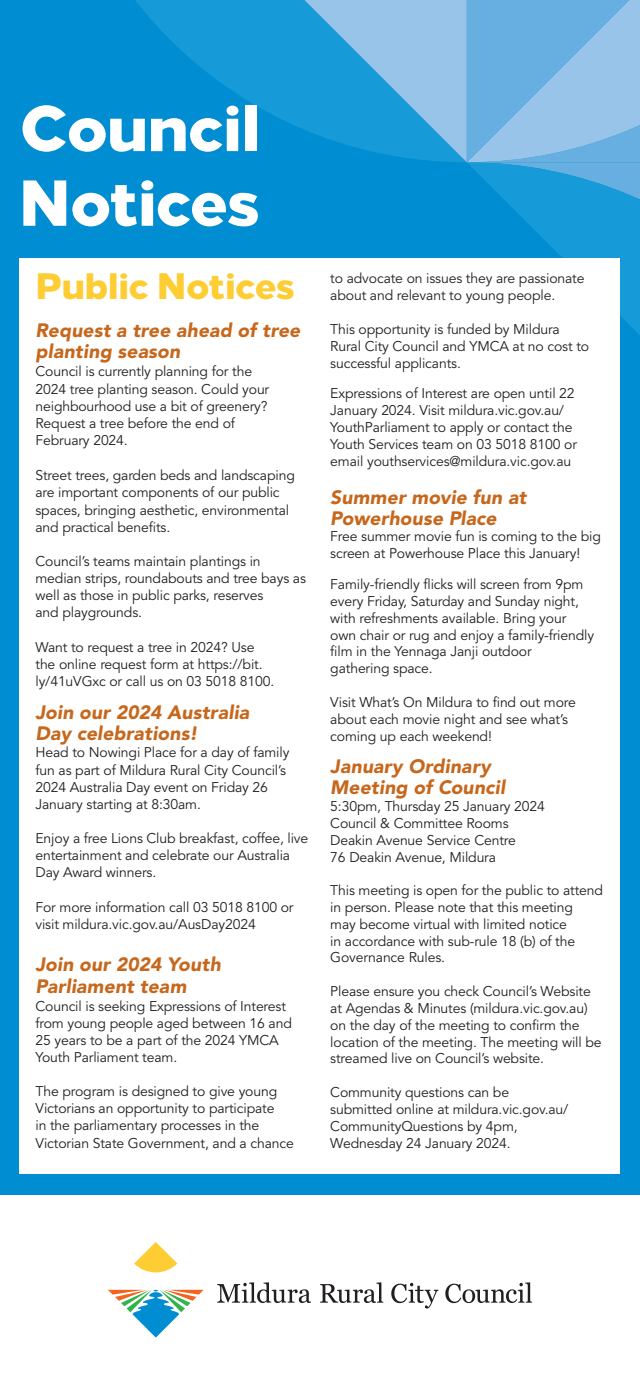
<style>
.page{position:relative;width:640px;height:1389px;background:#fff}
.page>*{position:absolute;margin:0;border:0;box-sizing:border-box;transform-origin:0 0}
.t1{font:800 64.75px/74.7px "Loew";letter-spacing:-.025em;color:#fff}
.t2{font:800 36.75px "Loew";letter-spacing:-.02em;color:#fecd33}
.t3{font:italic 900 19.25px/21.3px "Avenir LT Std";letter-spacing:.005em;color:#c6671c}
.t4{font:14px/16.8px "Avenir LT Std";letter-spacing:-.01em;color:#231f20}
</style>
<div class="page">
<div style="left:0;top:0;width:639px;height:1194px;background:#008dd1"></div>
<svg style="left:135px;top:0;width:169px;height:129px;fill:#179bd8"></svg>
<svg style="left:304px;top:0;width:336px;height:363px"></svg>
<div style="left:19px;top:258px;width:600px;height:915px;background:#fff"></div>
<svg style="left:217px;top:1282px;width:94px;height:21px"></svg>
<svg style="left:320px;top:1282px;width:63px;height:21px"></svg>
<svg style="left:391px;top:1283px;width:47px;height:25px"></svg>
<svg style="left:445px;top:1282px;width:87px;height:21px"></svg>
<svg style="left:134px;top:1242px;width:43px;height:30px"></svg>
<svg style="left:108px;top:1290px;width:96px;height:48px"></svg>
<h1 class="t1" style="left:19px;top:85px;width:243px">Council<br>Notices</h1>
<h2 class="t2" style="left:35px;top:254px;width:261px">Public Notices</h2>
<h3 class="t3" style="left:35px;top:320px;width:266px">Request a tree ahead of tree planting season</h3>
<p class="t4" style="left:35px;top:363px;width:235px;line-height:17.3px">Council is currently planning for the<br>2024 tree planting season. Could your neighbourhood use a bit of greenery?<br>Request a tree before the end of<br>February 2024.</p>
<p class="t4" style="left:35px;top:467px;width:261px">Street trees, garden beds and landscaping are important components of our public spaces, bringing aesthetic, environmental and practical benefits.</p>
<p class="t4" style="left:35px;top:553px;width:272px">Council’s teams maintain plantings in median strips, roundabouts and tree bays as well as those in public parks, reserves<br>and playgrounds.</p>
<p class="t4" style="left:35px;top:639px;width:240px">Want to request a tree in 2024? Use the online request form at https://bit. ly/41uVGxc or call us on 03 5018 8100.</p>
<h3 class="t3" style="left:35px;top:702px;width:215px">Join our 2024 Australia<br>Day celebrations!</h3>
<p class="t4" style="left:35px;top:744px;width:255px">Head to Nowingi Place for a day of family fun as part of Mildura Rural City Council’s 2024 Australia Day event on Friday 26<br>January starting at 8:30am.</p>
<p class="t4" style="left:35px;top:830px;width:274px">Enjoy a free Lions Club breakfast, coffee, live entertainment and celebrate our Australia<br>Day Award winners.</p>
<p class="t4" style="left:35px;top:899px;width:260px">For more information call 03 5018 8100 or visit mildura.vic.gov.au/AusDay2024</p>
<h3 class="t3" style="left:35px;top:954px;width:187px">Join our 2024 Youth<br>Parliament team</h3>
<p class="t4" style="left:35px;top:998px;width:258px">Council is seeking Expressions of Interest from young people aged between 16 and 25 years to be a part of the 2024 YMCA Youth Parliament team.</p>
<p class="t4" style="left:35px;top:1083px;width:260px">The program is designed to give young Victorians an opportunity to participate<br>in the parliamentary processes in the Victorian State Government, and a chance</p>
<p class="t4" style="left:330px;top:271px;width:256px">to advocate on issues they are passionate about and relevant to young people.</p>
<p class="t4" style="left:330px;top:321px;width:260px">This opportunity is funded by Mildura<br>Rural City Council and YMCA at no cost to successful applicants.</p>
<p class="t4" style="left:330px;top:386px;width:248px">Expressions of Interest are open until 22<br>January 2024. Visit mildura.vic.gov.au/ YouthParliament to apply or contact the Youth Services team on 03 5018 8100 or email youthservices@mildura.vic.gov.au</p>
<h3 class="t3" style="left:330px;top:487px;width:198px">Summer movie fun at<br>Powerhouse Place</h3>
<p class="t4" style="left:330px;top:529px;width:272px">Free summer movie fun is coming to the big screen at Powerhouse Place this January!</p>
<p class="t4" style="left:330px;top:576px;width:265px">Family-friendly flicks will screen from 9pm every Friday, Saturday and Sunday night, with refreshments available. Bring your own chair or rug and enjoy a family-friendly film in the Yennaga Janji outdoor gathering space.</p>
<p class="t4" style="left:330px;top:694px;width:247px">Visit What’s On Mildura to find out more about each movie night and see what’s coming up each weekend!</p>
<h3 class="t3" style="left:330px;top:756px;width:176px">January Ordinary<br>Meeting of Council</h3>
<p class="t4" style="left:330px;top:798px;width:216px">5:30pm, Thursday 25 January 2024<br>Council &amp; Committee Rooms<br>Deakin Avenue Service Centre<br>76 Deakin Avenue, Mildura</p>
<p class="t4" style="left:330px;top:882px;width:274px">This meeting is open for the public to attend in person. Please note that this meeting<br>may become virtual with limited notice<br>in accordance with sub-rule 18 (b) of the Governance Rules.</p>
<p class="t4" style="left:330px;top:983px;width:273px">Please ensure you check Council’s Website at Agendas &amp; Minutes (mildura.vic.gov.au) on the day of the meeting to confirm the location of the meeting. The meeting will be streamed live on Council’s website.</p>
<p class="t4" style="left:330px;top:1084px;width:240px">Community questions can be submitted online at mildura.vic.gov.au/<br>CommunityQuestions by 4pm,<br>Wednesday 24 January 2024.</p>
</div>
